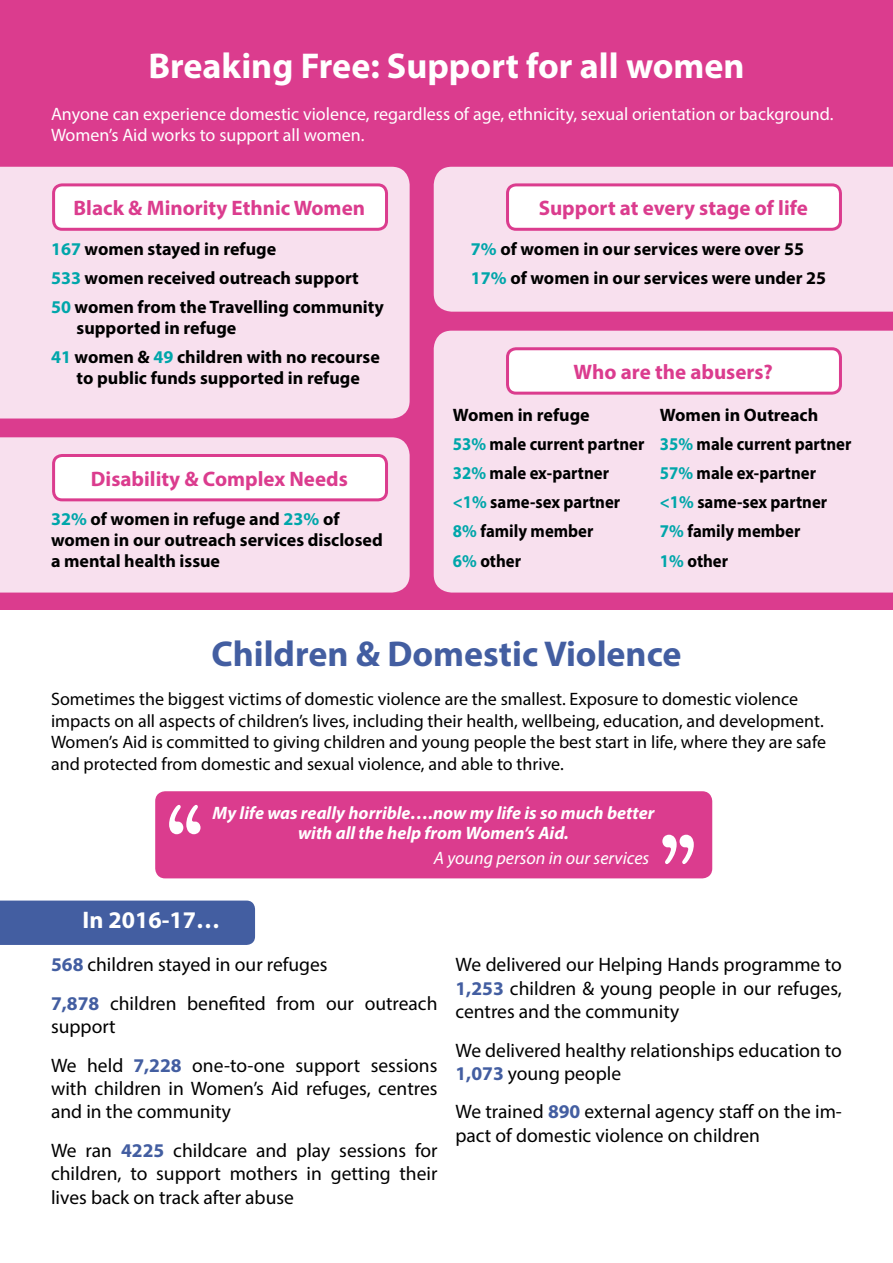
<style>
.page{position:relative;width:893px;height:1263px;background:#fff}
.page>*{position:absolute;margin:0;border:0;box-sizing:border-box;transform-origin:0 0}
.t1{font:700 36px "Myriad Pro";color:#fff}
.t2{font:700 36px "Myriad Pro";color:#435ea1}
.t3{font:700 24px "Myriad Pro";color:#fff}
.t4{font:700 21px "Myriad Pro";color:#db3c8e}
.t5{font:19.5px/23.4px "Myriad Pro";color:#000}
.t6{font:700 18px/29.2px "Myriad Pro";color:#000}
.t7{font:18px/21.6px "Myriad Pro";color:#000}
.t8{font:18px/20.7px "Myriad Pro";color:#fff}
.t9{font:700 18px "Myriad Pro";color:#000;scale:.93 1}
.t10{font:italic 700 18px/20.7px "Myriad Pro";color:#fff;text-align:center}
.t11{font:italic 18px "Myriad Pro";color:#fff}
.s1{color:#00a6aa}
.s2{font-weight:700;color:#435ea1}
</style>
<div class="page">
<div style="left:0;top:0;width:893px;height:609px;background:#db3c8e"></div>
<div style="left:0;top:167px;width:410px;height:251px;background:#f8e0ee"></div>
<div style="left:434px;top:167px;width:459px;height:145px;background:#f8e0ee"></div>
<div style="left:0;top:437px;width:410px;height:155px;background:#f8e0ee"></div>
<div style="left:434px;top:331px;width:459px;height:261px;background:#f8e0ee"></div>
<div style="left:54px;top:185px;width:332px;height:44px;background:#fff;border-radius:9px"></div>
<div style="left:52px;top:183px;width:336px;height:48px;border:3px solid #db3c8e;border-radius:9px"></div>
<div style="left:507px;top:185px;width:333px;height:44px;background:#fff;border-radius:9px"></div>
<div style="left:506px;top:183px;width:336px;height:48px;border:3px solid #db3c8e;border-radius:9px"></div>
<div style="left:54px;top:455px;width:332px;height:45px;background:#fff;border-radius:9px"></div>
<div style="left:52px;top:454px;width:336px;height:47px;border:3px solid #db3c8e;border-radius:9px"></div>
<div style="left:0;top:900px;width:255px;height:45px;background:#435ea1"></div>
<div style="left:507px;top:349px;width:333px;height:44px;background:#fff;border-radius:9px"></div>
<div style="left:506px;top:347px;width:336px;height:48px;border:3px solid #db3c8e;border-radius:9px"></div>
<div style="left:157px;top:793px;width:554px;height:84px;background:#db3c8e;border-radius:9px"></div>
<div style="left:155px;top:791px;width:557px;height:87px;border:3px solid #db3c8e;border-radius:9px"></div>
<svg style="left:169px;top:805px;width:32px;height:29px"></svg>
<svg style="left:662px;top:835px;width:32px;height:29px"></svg>
<h1 class="t1" style="left:148px;top:42px;width:598px">Breaking Free: Support for all women</h1>
<p class="t8" style="left:51px;top:103px;width:784px">Anyone can experience domestic violence, regardless of age, ethnicity, sexual orientation or background.<br>Women’s Aid works to support all women.</p>
<p class="t4" style="left:74px;top:194px;width:293px">Black &amp; Minority Ethnic Women</p>
<p class="t4" style="left:539px;top:194px;width:271px">Support at every stage of life</p>
<p class="t6" style="left:51px;top:233px;width:334px"><span class="s1">167</span> women stayed in refuge<br><span class="s1">533</span> women received outreach support<br><span class="s1">50</span> women from the Travelling community</p>
<p class="t6" style="left:51px;top:312px;width:330px;text-indent:26px">supported in refuge<br><span class="s1">41</span> women &amp; <span class="s1">49</span> children with no recourse</p>
<p class="t6" style="left:77px;top:362px;width:285px">to public funds supported in refuge</p>
<p class="t4" style="left:91px;top:465px;width:258px">Disability &amp; Complex Needs</p>
<p class="t6" style="left:51px;top:508px;width:333px;line-height:20.7px"><span class="s1">32%</span> of women in refuge and <span class="s1">23%</span> of women in our outreach services disclosed a mental health issue</p>
<p class="t6" style="left:471px;top:233px;width:357px"><span class="s1">7%</span> of women in our services were over 55<br><span class="s1">17%</span> of women in our services were under 25</p>
<p class="t4" style="left:574px;top:358px;width:201px">Who are the abusers?</p>
<p class="t6" style="left:453px;top:399px;width:138px">Women in refuge</p>
<p class="t6" style="left:453px;top:399px;width:400px;text-indent:207px">Women in Outreach<br><span class="s1">53%</span> male current partner <span class="s1">35%</span> male current partner<br><span class="s1">32%</span> male ex-partner</p>
<p class="t9" style="left:660px;top:461px;width:169px"><span class="s1">57%</span> male ex-partner</p>
<p class="t9" style="left:453px;top:490px;width:181px"><span class="s1">&lt;1%</span> same-sex partner</p>
<p class="t9" style="left:660px;top:490px;width:181px"><span class="s1">&lt;1%</span> same-sex partner</p>
<p class="t9" style="left:453px;top:520px;width:153px"><span class="s1">8%</span> family member</p>
<p class="t9" style="left:660px;top:520px;width:153px"><span class="s1">7%</span> family member</p>
<p class="t9" style="left:453px;top:549px;width:75px"><span class="s1">6%</span> other</p>
<p class="t9" style="left:660px;top:549px;width:75px"><span class="s1">1%</span> other</p>
<h1 class="t2" style="left:211px;top:631px;width:472px">Children &amp; Domestic Violence</h1>
<p class="t7" style="left:51px;top:688px;width:776px">Sometimes the biggest victims of domestic violence are the smallest. Exposure to domestic violence impacts on all aspects of children’s lives, including their health, wellbeing, education, and development.<br>Women’s Aid is committed to giving children and young people the best start in life, where they are safe and protected from domestic and sexual violence, and able to thrive.</p>
<p class="t10" style="left:213px;top:802px;width:443px">My life was really horrible….now my life is so much better with all the help from Women’s Aid.</p>
<p class="t11" style="left:434px;top:847px;width:217px">A young person in our services</p>
<p class="t3" style="left:83px;top:904px;width:139px">In 2016-17…</p>
<p class="t5" style="left:51px;top:945px;width:388px;line-height:38.4px"><span class="s2">568</span> children stayed in our refuges<br><span class="s2">7,878</span> children benefited from our outreach</p>
<p class="t5" style="left:51px;top:1007px;width:388px;line-height:38.4px">support<br>We held <span class="s2">7,228</span> one-to-one support sessions</p>
<p class="t5" style="left:51px;top:1076px;width:388px">with children in Women’s Aid refuges, centres and in the community</p>
<p class="t5" style="left:51px;top:1138px;width:388px;text-align:justify">We ran <span class="s2">4225</span> childcare and play sessions for children, to support mothers in getting their lives back on track after abuse</p>
<p class="t5" style="left:455px;top:953px;width:388px;text-align:justify">We delivered our Helping Hands programme to <span class="s2">1,253</span> children &amp; young people in our refuges, centres and the community</p>
<p class="t5" style="left:455px;top:1038px;width:388px">We delivered healthy relationships education to<br><span class="s2">1,073</span> young people</p>
<p class="t5" style="left:455px;top:1100px;width:388px">We trained <span class="s2">890</span> external agency staff on the im&shy;pact of domestic violence on children</p>
</div>
